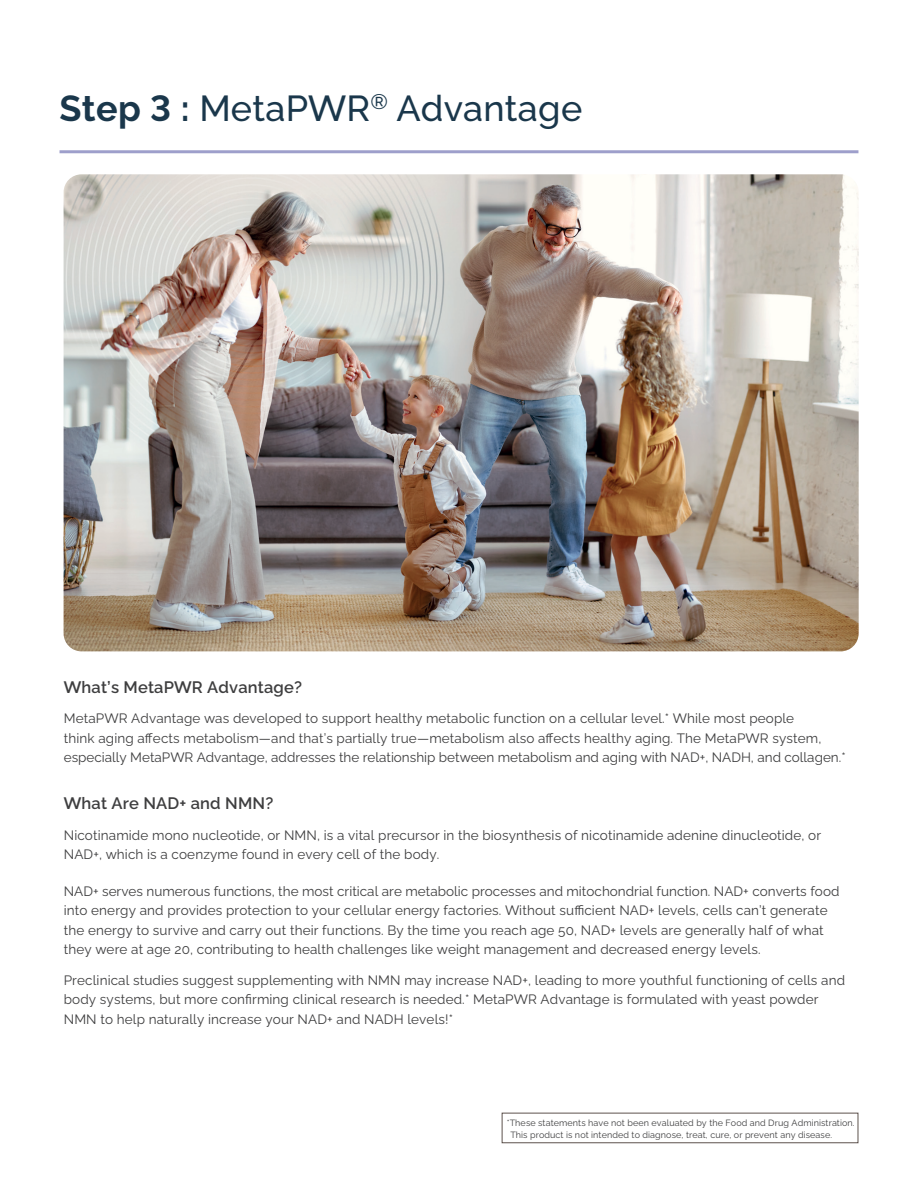
<style>
.page{position:relative;width:918px;height:1188px;background:#fff}
.page>*{position:absolute;margin:0;border:0;box-sizing:border-box;transform-origin:0 0}
.t1{font:500 36px "Ralewayd T";letter-spacing:.01em;color:#1a374b}
.t2{font:600 16.5px "Ralewayd T";letter-spacing:.01em;color:#3e3e3f}
.t3{font:13.5px/19.5px "Ralewayd T";letter-spacing:.01em;color:#3e3e3f}
.t4{font:9px/11.4px "Ralewayd T";letter-spacing:.01em;color:#3e3e3f}
.s1{font-weight:700}
</style>
<div class="page">
<hr style="left:60px;top:150px;width:798px;height:3px;background:#9e9fcb">
<img style="left:64px;top:174px;width:795px;height:477px">
<div style="left:502px;top:1113px;width:356px;height:30px;border:1px solid #5d524d"></div>
<h1 class="t1" style="left:60px;top:80px;width:524px"><span class="s1">Step 3 :</span> MetaPWR<sup>®</sup> Advantage</h1>
<p class="t2" style="left:64px;top:674px;width:240px">What’s MetaPWR Advantage?</p>
<p class="t3" style="left:64px;top:707px;width:783px">MetaPWR Advantage was developed to support healthy metabolic function on a cellular level.* While most people<br>think aging affects metabolism—and that’s partially true—metabolism also affects healthy aging. The MetaPWR system, especially MetaPWR Advantage, addresses the relationship between metabolism and aging with NAD+, NADH, and collagen.*</p>
<p class="t2" style="left:64px;top:790px;width:211px">What Are NAD+ and NMN?</p>
<p class="t3" style="left:64px;top:824px;width:759px">Nicotinamide mono nucleotide, or NMN, is a vital precursor in the biosynthesis of nicotinamide adenine dinucleotide, or<br>NAD+, which is a coenzyme found in every cell of the body.</p>
<p class="t3" style="left:64px;top:880px;width:777px">NAD+ serves numerous functions, the most critical are metabolic processes and mitochondrial function. NAD+ converts food into energy and provides protection to your cellular energy factories. Without sufficient NAD+ levels, cells can’t generate the energy to survive and carry out their functions. By the time you reach age 50, NAD+ levels are generally half of what they were at age 20, contributing to health challenges like weight management and decreased energy levels.</p>
<p class="t3" style="left:64px;top:969px;width:783px">Preclinical studies suggest supplementing with NMN may increase NAD+, leading to more youthful functioning of cells and body systems, but more confirming clinical research is needed.* MetaPWR Advantage is formulated with yeast powder<br>NMN to help naturally increase your NAD+ and NADH levels!*</p>
<p class="t4" style="left:510px;top:1117px;width:346px;text-indent:-4px">*These statements have not been evaluated by the Food and Drug Administration.<br>This product is not intended to diagnose, treat, cure, or prevent any disease.</p>
</div>
